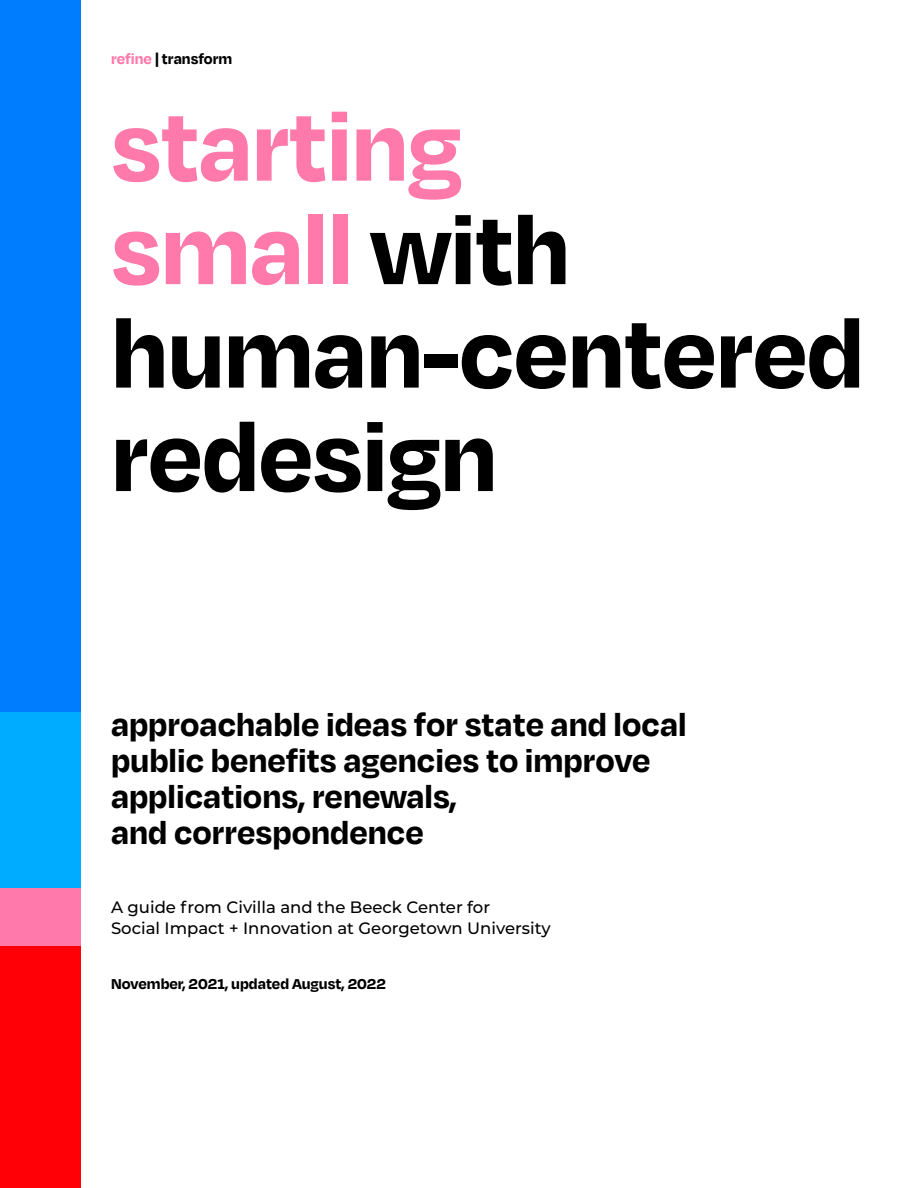
<style>
.page{position:relative;width:918px;height:1188px;background:#fff}
.page>*{position:absolute;margin:0;border:0;box-sizing:border-box;transform-origin:0 0}
.t1{font:700 108px/103.5px "Degular";letter-spacing:-.01em;color:#000}
.t2{font:700 36px/36px "Degular";color:#000}
.t3{font:500 16.5px/20.7px "Montserrat";color:#000}
.t4{font:700 16.5px "Degular";color:#000}
.s1{color:#ff7aab}
</style>
<div class="page">
<div style="left:0;top:888px;width:81px;height:59px;background:#ff7aab"></div>
<div style="left:0;top:947px;width:81px;height:241px;background:#ff0006"></div>
<div style="left:0;top:711px;width:81px;height:177px;background:#00acff"></div>
<div style="left:0;top:0;width:81px;height:711px;background:#007cff"></div>
<p class="t4" style="left:111px;top:48px;width:123px"><span class="s1">refine</span> | transform</p>
<h1 class="t1" style="left:111px;top:89px;width:755px"><span class="s1">starting<br>small</span> with human-centered redesign</h1>
<p class="t2" style="left:111px;top:705px;width:577px">approachable ideas for state and local public benefits agencies to improve applications, renewals,<br>and correspondence</p>
<p class="t3" style="left:111px;top:896px;width:441px">A guide from Civilla and the Beeck Center for<br>Social Impact + Innovation at Georgetown University</p>
<p class="t4" style="left:111px;top:974px;width:277px">November, 2021, updated August, 2022</p>
</div>
